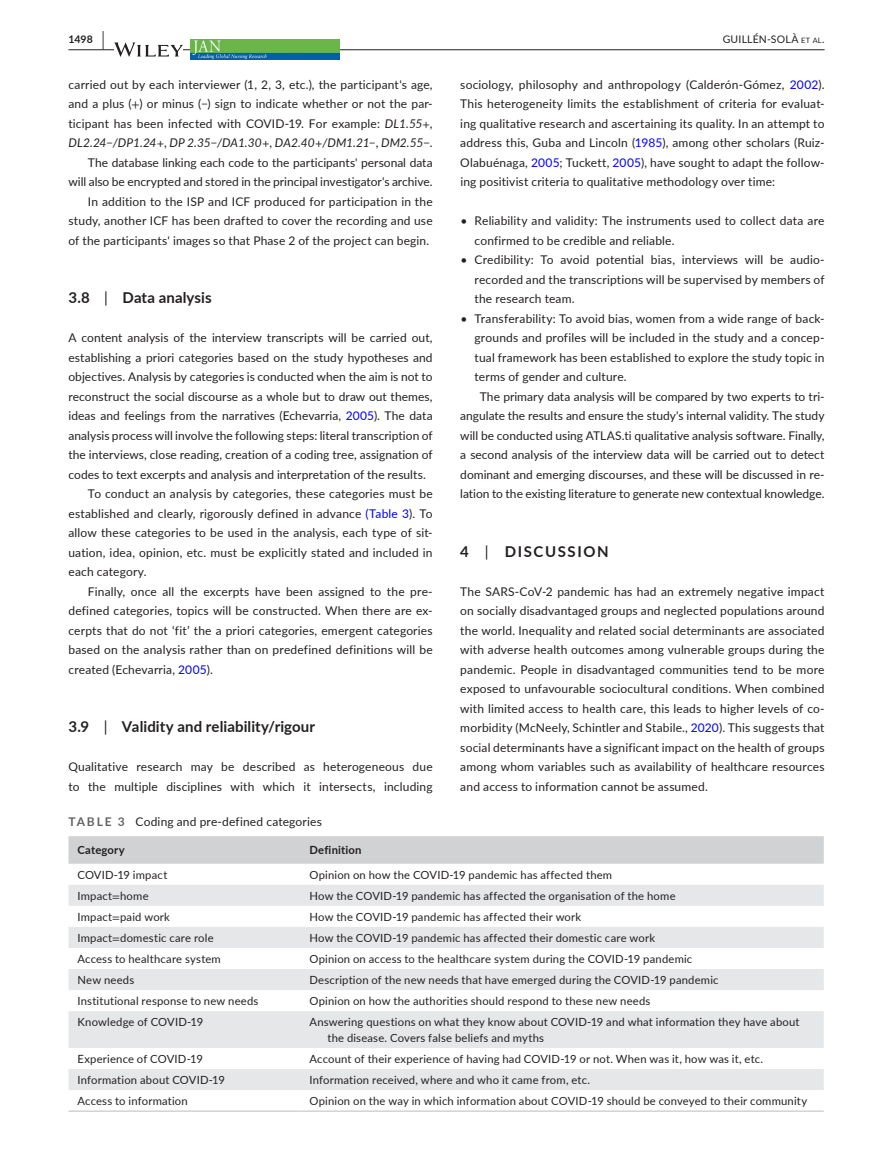
<style>
.page{position:relative;width:893px;height:1174px;background:#fff}
.page>*{position:absolute;margin:0;border:0;box-sizing:border-box;transform-origin:0 0}
.t1{font:700 15px "Lato";letter-spacing:.01em;color:#231f20}
.t2{font:700 15px "Lato";letter-spacing:.11em;color:#231f20}
.t3{font:12px/19.5px "Lato";letter-spacing:.01em;color:#231f20;text-align:justify}
.t4{font:11.25px/15.8px "Lato";letter-spacing:.015em;color:#231f20}
.t5{font:700 11.25px "Lato";letter-spacing:.015em;color:#231f20}
.t6{font:10.5px "Lato";letter-spacing:.02em;color:#231f20}
.t7{font:700 10.5px "Lato";color:#231f20}
.s1{font-size:19.5px}
.s2{font-style:inherit}
.s3{font-size:7.35px}
.s4{font-family:"STIX"}
.s5{font-style:italic}
.s6{font-family:"STIX";font-style:italic}
.s7{color:#00f}
.s8{font-weight:400}
.s9{font-weight:700;color:#636366}
</style>
<div class="page">
<hr style="left:68px;top:49px;width:756px;height:1px;background:#231f20">
<svg style="left:114px;top:42px;width:69px;height:15px"></svg>
<img style="left:191px;top:40px;width:148px;height:19px">
<div style="left:68px;top:836px;width:756px;height:27px;background:#d1d2d4"></div>
<svg style="left:68px;top:885px;width:756px;height:205px;fill:#e6e7e9"></svg>
<hr style="left:68px;top:1110px;width:232px;height:2px;background:#d1d2d4">
<hr style="left:300px;top:1110px;width:524px;height:2px;background:#d1d2d4">
<p class="t7" style="left:68px;top:31px;width:37px">1498 <span class="s1">|</span></p>
<p class="t6" style="left:723px;top:31px;width:103px">GUILLÉN<span class="s2">-</span>SOLÀ <span class="s3">et al</span><span class="s2">.</span></p>
<p class="t3" style="left:68px;top:74px;width:366px;text-align:right">carried out by each interviewer (1, 2, 3, etc.), the participant's age, and a plus (<span class="s4">+</span>) or minus (−) sign to indicate whether or not the par&shy;ticipant has been infected with COVID-19. For example: <span class="s5">DL1.55</span><span class="s6">+</span>, <span class="s5">DL2.24−/DP1.24</span><span class="s6">+</span>, <span class="s5">DP 2.35−/DA1.30</span><span class="s6">+</span>, <span class="s5">DA2.40</span><span class="s6">+</span><span class="s5">/DM1.21−</span>, <span class="s5">DM2.55−</span>.<br>The database linking each code to the participants' personal data will also be encrypted and stored in the principal investigator's archive.<br>In addition to the ISP and ICF produced for participation in the study, another ICF has been drafted to cover the recording and use of the participants' images so that Phase 2 of the project can begin.</p>
<p class="t3" style="left:460px;top:74px;width:366px">sociology, philosophy and anthropology (Calderón-Gómez, <span class="s7">2002</span>).<br>This heterogeneity limits the establishment of criteria for evaluat&shy;ing qualitative research and ascertaining its quality. In an attempt to address this, Guba and Lincoln (<span class="s7">1985</span>), among other scholars (Ruiz-Olabuénaga, <span class="s7">2005</span>; Tuckett, <span class="s7">2005</span>), have sought to adapt the follow&shy;ing positivist criteria to qualitative methodology over time:</p>
<p class="t3" style="left:475px;top:210px;width:351px;text-indent:-14px">• Reliability and validity: The instruments used to collect data are confirmed to be credible and reliable.</p>
<p class="t3" style="left:475px;top:249px;width:351px;text-indent:-14px">• Credibility: To avoid potential bias, interviews will be audio&shy;recorded and the transcriptions will be supervised by members of the research team.</p>
<p class="t3" style="left:460px;top:308px;width:366px">• Transferability: To avoid bias, women from a wide range of back-</p>
<p class="t3" style="left:475px;top:327px;width:351px">grounds and profiles will be included in the study and a concep-</p>
<p class="t3" style="left:475px;top:347px;width:351px">tual framework has been established to explore the study topic in</p>
<p class="t3" style="left:475px;top:366px;width:154px">terms of gender and culture.</p>
<p class="t3" style="left:480px;top:386px;width:346px">The primary data analysis will be compared by two experts to tri-</p>
<p class="t3" style="left:460px;top:405px;width:366px">angulate the results and ensure the study's internal validity. The study</p>
<p class="t3" style="left:460px;top:425px;width:366px">will be conducted using ATLAS.ti qualitative analysis software. Finally,</p>
<p class="t3" style="left:460px;top:444px;width:366px">a second analysis of the interview data will be carried out to detect</p>
<p class="t3" style="left:460px;top:464px;width:366px">dominant and emerging discourses, and these will be discussed in re-</p>
<p class="t3" style="left:460px;top:483px;width:366px">lation to the existing literature to generate new contextual knowledge.</p>
<p class="t1" style="left:68px;top:287px;width:145px">3.8 <span class="s8">|</span> Data analysis</p>
<p class="t3" style="left:68px;top:327px;width:366px">A content analysis of the interview transcripts will be carried out,</p>
<p class="t3" style="left:68px;top:347px;width:366px">establishing a priori categories based on the study hypotheses and</p>
<p class="t3" style="left:68px;top:366px;width:366px">objectives. Analysis by categories is conducted when the aim is not to</p>
<p class="t3" style="left:68px;top:386px;width:366px">reconstruct the social discourse as a whole but to draw out themes,</p>
<p class="t3" style="left:68px;top:405px;width:366px">ideas and feelings from the narratives (Echevarria, <span class="s7">2005</span>). The data</p>
<p class="t3" style="left:68px;top:425px;width:366px">analysis process will involve the following steps: literal transcription of</p>
<p class="t3" style="left:68px;top:444px;width:366px">the interviews, close reading, creation of a coding tree, assignation of</p>
<p class="t3" style="left:68px;top:464px;width:359px">codes to text excerpts and analysis and interpretation of the results.</p>
<p class="t3" style="left:88px;top:483px;width:346px">To conduct an analysis by categories, these categories must be</p>
<p class="t3" style="left:68px;top:503px;width:366px">established and clearly, rigorously defined in advance <span class="s7">(Table 3</span>). To</p>
<p class="t3" style="left:68px;top:522px;width:366px">allow these categories to be used in the analysis, each type of sit-</p>
<p class="t3" style="left:68px;top:542px;width:366px">uation, idea, opinion, etc. must be explicitly stated and included in</p>
<p class="t3" style="left:68px;top:561px;width:80px">each category.</p>
<p class="t3" style="left:88px;top:581px;width:346px">Finally, once all the excerpts have been assigned to the pre-</p>
<p class="t3" style="left:68px;top:600px;width:366px">defined categories, topics will be constructed. When there are ex-</p>
<p class="t3" style="left:68px;top:620px;width:366px">cerpts that do not ‘fit’ the a priori categories, emergent categories</p>
<p class="t3" style="left:68px;top:639px;width:366px">based on the analysis rather than on predefined definitions will be</p>
<p class="t3" style="left:68px;top:659px;width:146px">created (Echevarria, <span class="s7">2005</span>).</p>
<p class="t2" style="left:460px;top:540px;width:150px">4 <span class="s8">|</span> DISCUSSION</p>
<p class="t3" style="left:460px;top:581px;width:366px">The SARS-CoV-2 pandemic has had an extremely negative impact on socially disadvantaged groups and neglected populations around the world. Inequality and related social determinants are associated with adverse health outcomes among vulnerable groups during the pandemic. People in disadvantaged communities tend to be more exposed to unfavourable sociocultural conditions. When combined with limited access to health care, this leads to higher levels of co&shy;morbidity (McNeely, Schintler and Stabile., <span class="s7">2020</span>). This suggests that social determinants have a significant impact on the health of groups among whom variables such as availability of healthcare resources and access to information cannot be assumed.</p>
<p class="t1" style="left:68px;top:716px;width:248px">3.9 <span class="s8">|</span> Validity and reliability/rigour</p>
<p class="t3" style="left:68px;top:756px;width:366px">Qualitative research may be described as heterogeneous due to the multiple disciplines with which it intersects, including</p>
<p class="t3" style="left:68px;top:812px;width:255px"><span class="s9">TABLE 3</span> Coding and pre-defined categories</p>
<p class="t5" style="left:77px;top:842px;width:49px">Category</p>
<p class="t5" style="left:309px;top:842px;width:54px">Definition</p>
<p class="t4" style="left:77px;top:866px;width:91px">COVID-19 impact</p>
<p class="t4" style="left:309px;top:866px;width:304px">Opinion on how the COVID-19 pandemic has affected them</p>
<p class="t4" style="left:77px;top:887px;width:73px">Impact<span class="s4">=</span>home</p>
<p class="t4" style="left:309px;top:887px;width:368px">How the COVID-19 pandemic has affected the organisation of the home</p>
<p class="t4" style="left:77px;top:908px;width:94px">Impact<span class="s4">=</span>paid work</p>
<p class="t4" style="left:309px;top:908px;width:273px">How the COVID-19 pandemic has affected their work</p>
<p class="t4" style="left:77px;top:929px;width:138px">Impact<span class="s4">=</span>domestic care role</p>
<p class="t4" style="left:309px;top:929px;width:347px">How the COVID-19 pandemic has affected their domestic care work</p>
<p class="t4" style="left:77px;top:950px;width:145px">Access to healthcare system</p>
<p class="t4" style="left:309px;top:950px;width:384px">Opinion on access to the healthcare system during the COVID-19 pandemic</p>
<p class="t4" style="left:77px;top:971px;width:58px">New needs</p>
<p class="t4" style="left:309px;top:971px;width:411px">Description of the new needs that have emerged during the COVID-19 pandemic</p>
<p class="t4" style="left:77px;top:992px;width:182px">Institutional response to new needs</p>
<p class="t4" style="left:309px;top:992px;width:342px">Opinion on how the authorities should respond to these new needs</p>
<p class="t4" style="left:77px;top:1013px;width:127px">Knowledge of COVID-19</p>
<p class="t4" style="left:327px;top:1013px;width:474px;text-indent:-18px">Answering questions on what they know about COVID-19 and what information they have about the disease. Covers false beliefs and myths</p>
<p class="t4" style="left:77px;top:1050px;width:127px">Experience of COVID-19</p>
<p class="t4" style="left:309px;top:1050px;width:455px">Account of their experience of having had COVID-19 or not. When was it, how was it, etc.</p>
<p class="t4" style="left:77px;top:1071px;width:149px">Information about COVID-19</p>
<p class="t4" style="left:309px;top:1071px;width:282px">Information received, where and who it came from, etc.</p>
<p class="t4" style="left:77px;top:1092px;width:112px">Access to information</p>
<p class="t4" style="left:309px;top:1092px;width:499px">Opinion on the way in which information about COVID-19 should be conveyed to their community</p>
</div>
